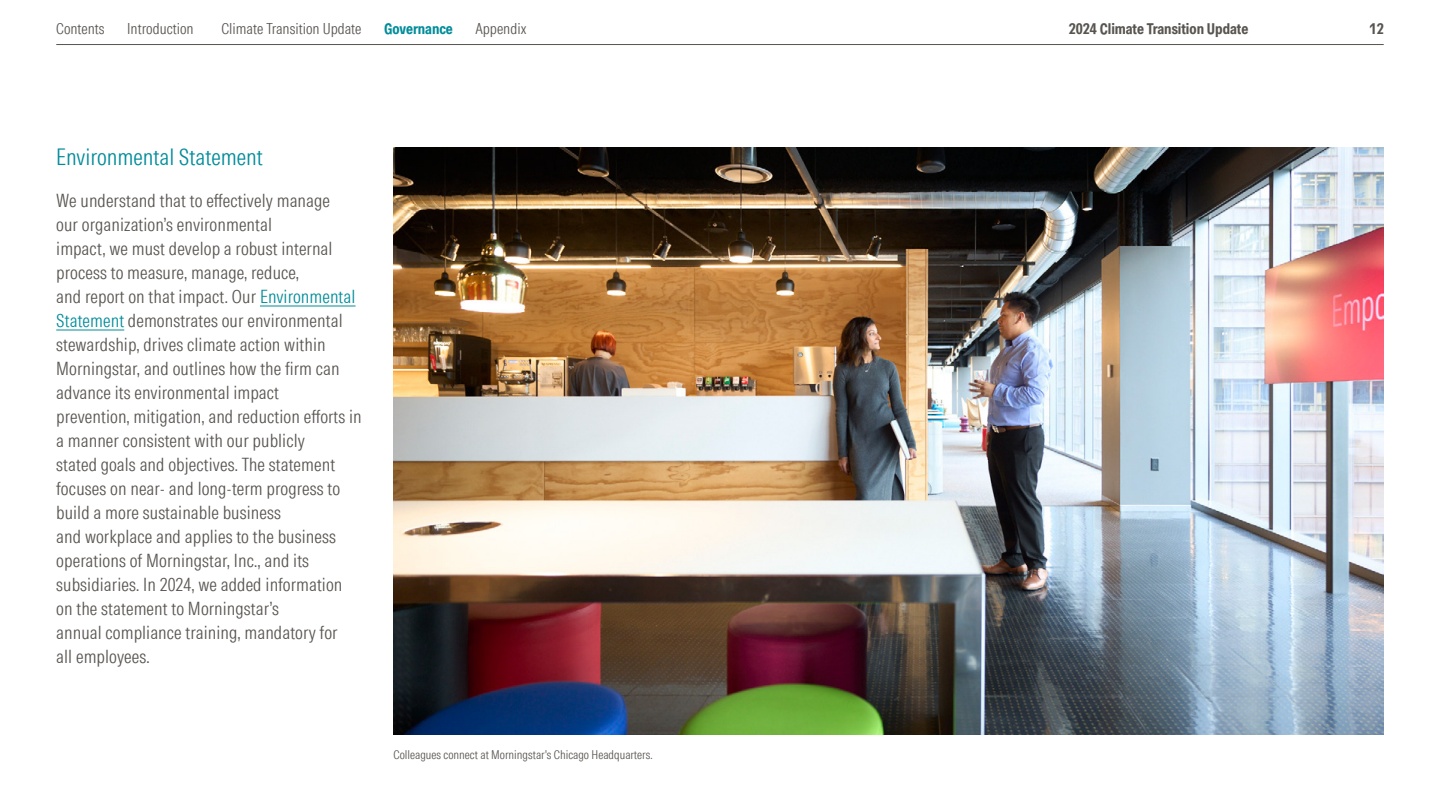
<style>
.page{position:relative;width:1440px;height:810px;background:#fff}
.page>*{position:absolute;margin:0;border:0;box-sizing:border-box;transform-origin:0 0}
.t1{font:22.5px "MORN Intrinsic";color:#008c9a}
.t2{font:18px/24px "MORN Intrinsic";letter-spacing:.005em;color:#585450}
.t3{font:15px "MORN Intrinsic";color:#585450}
.t4{font:700 15px "MORN Intrinsic";color:#585450}
.t5{font:700 15px "MORN Intrinsic";letter-spacing:-.005em;color:#008c9a}
.t6{font:12px "MORN Intrinsic";color:#585450}
.s1{color:#008c9a}
</style>
<div class="page">
<hr style="left:56px;top:44px;width:1328px;height:1px;background:#585450">
<hr style="left:260px;top:306px;width:96px;height:1px;background:#008c9a">
<hr style="left:56px;top:330px;width:68px;height:1px;background:#008c9a">
<img style="left:394px;top:148px;width:990px;height:587px">
<p class="t3" style="left:56px;top:18px;width:50px">Contents</p>
<p class="t3" style="left:127px;top:18px;width:68px">Introduction</p>
<p class="t3" style="left:221px;top:18px;width:142px">Climate Transition Update</p>
<p class="t5" style="left:384px;top:18px;width:70px">Governance</p>
<p class="t3" style="left:475px;top:18px;width:52px">Appendix</p>
<p class="t4" style="left:1069px;top:18px;width:181px">2024 Climate Transition Update</p>
<p class="t4" style="left:1370px;top:18px;width:16px">12</p>
<p class="t1" style="left:56px;top:141px;width:208px">Environmental Statement</p>
<p class="t2" style="left:56px;top:188px;width:307px">We understand that to effectively manage<br>our organization’s environmental<br>impact, we must develop a robust internal process to measure, manage, reduce,<br>and report on that impact. Our <span class="s1">Environmental Statement</span> demonstrates our environmental stewardship, drives climate action within Morningstar, and outlines how the firm can advance its environmental impact<br>prevention, mitigation, and reduction efforts in a manner consistent with our publicly<br>stated goals and objectives. The statement focuses on near- and long-term progress to build a more sustainable business<br>and workplace and applies to the business operations of Morningstar, Inc., and its subsidiaries. In 2024, we added information on the statement to Morningstar’s<br>annual compliance training, mandatory for<br>all employees.</p>
<p class="t6" style="left:394px;top:746px;width:261px">Colleagues connect at Morningstar's Chicago Headquarters.</p>
</div>
